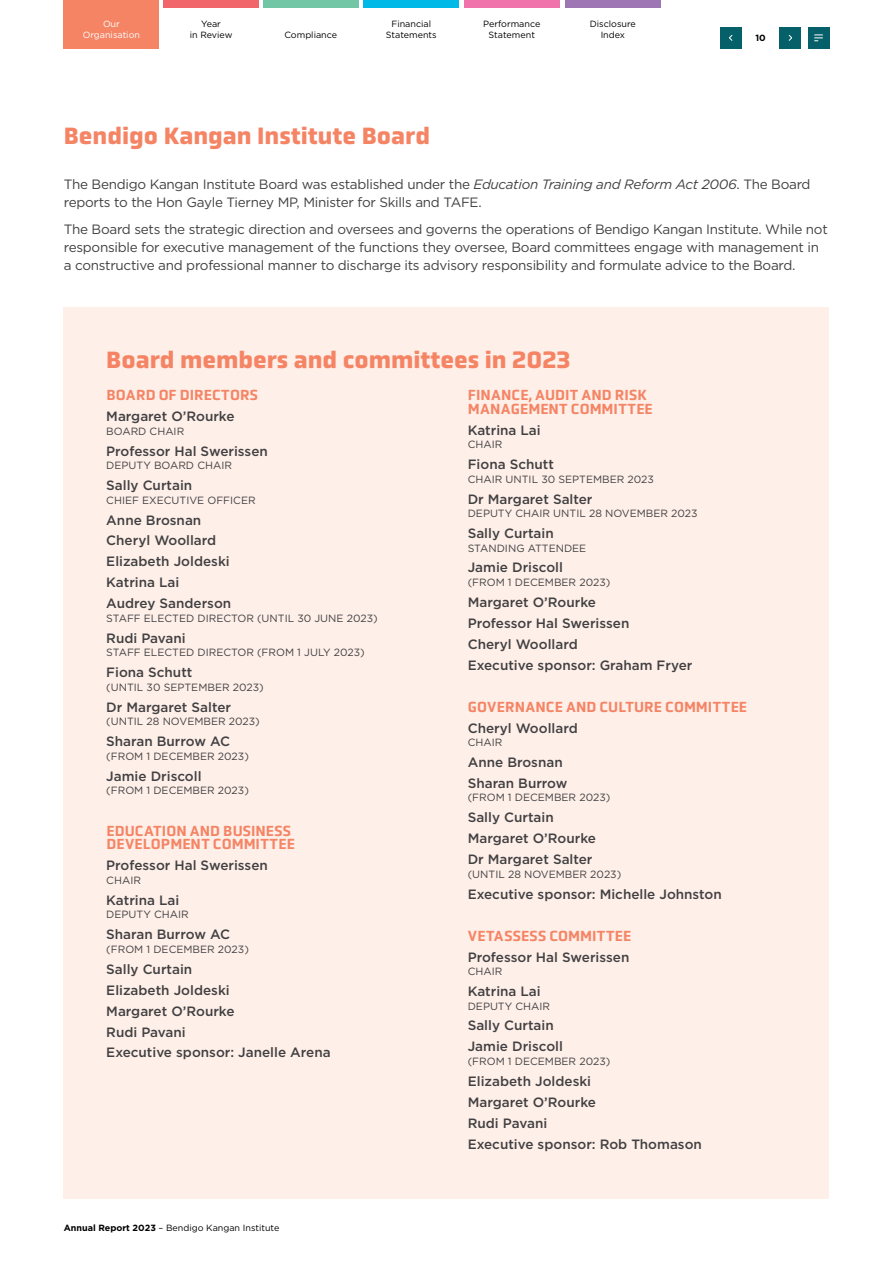
<style>
.page{position:relative;width:893px;height:1263px;background:#fff}
.page>*{position:absolute;margin:0;border:0;box-sizing:border-box;transform-origin:0 0}
.Heading_1{font:700 24px "Obvia";color:#f58465}
.Heading_3{font:500 15px/13.5px "Obvia";letter-spacing:.005em;color:#f58465}
.Board_Name{font:500 13.5px "Gotham";color:#414042}
.Body_Copy{font:13.5px/18px "Gotham";letter-spacing:-.02em;color:#414042}
.Board_Name-2{font:10.5px "Gotham";color:#414042}
.t1{font:9px/10.5px "Gotham";color:#000;text-align:center}
.t2{font:9px/10.5px "Gotham";color:#fff;text-align:center}
.t3{font:700 9px "Gotham";color:#000}
.s1{font-style:italic}
.s2{font-weight:700}
</style>
<div class="page">
<div style="left:64px;top:308px;width:765px;height:891px;background:#feefe8"></div>
<div style="left:720px;top:27px;width:21px;height:21px;background:#056069"></div>
<div style="left:780px;top:27px;width:21px;height:21px;background:#056069"></div>
<div style="left:808px;top:27px;width:21px;height:21px;background:#056069"></div>
<svg style="left:729px;top:34px;width:4px;height:7px"></svg>
<svg style="left:788px;top:34px;width:4px;height:7px"></svg>
<svg style="left:814px;top:35px;width:9px;height:6px"></svg>
<div style="left:163px;top:0;width:96px;height:7px;background:#f1666a"></div>
<div style="left:263px;top:0;width:95px;height:7px;background:#72c6a5"></div>
<div style="left:364px;top:0;width:95px;height:7px;background:#00b9e7"></div>
<div style="left:464px;top:0;width:95px;height:7px;background:#f173ac"></div>
<div style="left:565px;top:0;width:95px;height:7px;background:#9e76b4"></div>
<div style="left:64px;top:0;width:95px;height:48px;background:#f58465"></div>
<p class="t2" style="left:83px;top:19px;width:59px">Our<br>Organisation</p>
<p class="t1" style="left:190px;top:19px;width:44px">Year<br>in Review</p>
<p class="t1" style="left:284px;top:29px;width:54px">Compliance</p>
<p class="t1" style="left:386px;top:19px;width:52px">Financial<br>Statements</p>
<p class="t1" style="left:483px;top:19px;width:59px">Performance<br>Statement</p>
<p class="t1" style="left:590px;top:19px;width:48px">Disclosure<br>Index</p>
<p class="t3" style="left:755px;top:31px;width:12px">10</p>
<p class="Heading_1" style="left:64px;top:121px;width:368px">Bendigo Kangan Institute Board</p>
<p class="Body_Copy" style="left:64px;top:175px;width:748px">The Bendigo Kangan Institute Board was established under the <span class="s1">Education Training and Reform Act 2006</span>. The Board reports to the Hon Gayle Tierney MP, Minister for Skills and TAFE.</p>
<p class="Body_Copy" style="left:64px;top:220px;width:766px">The Board sets the strategic direction and oversees and governs the operations of Bendigo Kangan Institute. While not responsible for executive management of the functions they oversee, Board committees engage with management in a constructive and professional manner to discharge its advisory responsibility and formulate advice to the Board.</p>
<p class="Heading_1" style="left:106px;top:345px;width:466px">Board members and committees in 2023</p>
<p class="Heading_3" style="left:106px;top:388px;width:153px">BOARD OF DIRECTORS</p>
<p class="Board_Name" style="left:106px;top:408px;width:130px">Margaret O’Rourke</p>
<p class="Board_Name-2" style="left:106px;top:424px;width:79px">BOARD CHAIR</p>
<p class="Board_Name" style="left:106px;top:442px;width:163px">Professor Hal Swerissen</p>
<p class="Board_Name-2" style="left:106px;top:459px;width:127px">DEPUTY BOARD CHAIR</p>
<p class="Board_Name" style="left:106px;top:476px;width:87px">Sally Curtain</p>
<p class="Board_Name-2" style="left:106px;top:493px;width:151px">CHIEF EXECUTIVE OFFICER</p>
<p class="Board_Name" style="left:106px;top:511px;width:96px">Anne Brosnan</p>
<p class="Board_Name" style="left:106px;top:532px;width:112px">Cheryl Woollard</p>
<p class="Board_Name" style="left:106px;top:553px;width:125px">Elizabeth Joldeski</p>
<p class="Board_Name" style="left:106px;top:574px;width:74px">Katrina Lai</p>
<p class="Board_Name" style="left:106px;top:595px;width:126px">Audrey Sanderson</p>
<p class="Board_Name-2" style="left:106px;top:611px;width:273px">STAFF ELECTED DIRECTOR (UNTIL 30 JUNE 2023)</p>
<p class="Board_Name" style="left:106px;top:629px;width:81px">Rudi Pavani</p>
<p class="Board_Name-2" style="left:106px;top:646px;width:260px">STAFF ELECTED DIRECTOR (FROM 1 JULY 2023)</p>
<p class="Board_Name" style="left:106px;top:663px;width:88px">Fiona Schutt</p>
<p class="Board_Name-2" style="left:106px;top:680px;width:159px">(UNTIL 30 SEPTEMBER 2023)</p>
<p class="Board_Name" style="left:106px;top:698px;width:126px">Dr Margaret Salter</p>
<p class="Board_Name-2" style="left:106px;top:715px;width:155px">(UNTIL 28 NOVEMBER 2023)</p>
<p class="Board_Name" style="left:106px;top:732px;width:125px">Sharan Burrow AC</p>
<p class="Board_Name-2" style="left:106px;top:749px;width:144px">(FROM 1 DECEMBER 2023)</p>
<p class="Board_Name" style="left:106px;top:767px;width:97px">Jamie Driscoll</p>
<p class="Board_Name-2" style="left:106px;top:783px;width:144px">(FROM 1 DECEMBER 2023)</p>
<p class="Heading_3" style="left:106px;top:824px;width:190px">EDUCATION AND BUSINESS<br>DEVELOPMENT COMMITTEE</p>
<p class="Board_Name" style="left:106px;top:857px;width:163px">Professor Hal Swerissen</p>
<p class="Board_Name-2" style="left:106px;top:873px;width:36px">CHAIR</p>
<p class="Board_Name" style="left:106px;top:891px;width:74px">Katrina Lai</p>
<p class="Board_Name-2" style="left:106px;top:908px;width:84px">DEPUTY CHAIR</p>
<p class="Board_Name" style="left:106px;top:926px;width:125px">Sharan Burrow AC</p>
<p class="Board_Name-2" style="left:106px;top:942px;width:144px">(FROM 1 DECEMBER 2023)</p>
<p class="Board_Name" style="left:106px;top:960px;width:87px">Sally Curtain</p>
<p class="Board_Name" style="left:106px;top:981px;width:125px">Elizabeth Joldeski</p>
<p class="Board_Name" style="left:106px;top:1002px;width:130px">Margaret O’Rourke</p>
<p class="Board_Name" style="left:106px;top:1023px;width:81px">Rudi Pavani</p>
<p class="Board_Name" style="left:106px;top:1044px;width:226px">Executive sponsor: Janelle Arena</p>
<p class="t1" style="left:64px;top:1222px;width:217px"><span class="s2">Annual Report 2023</span> – Bendigo Kangan Institute</p>
<p class="Heading_3" style="left:468px;top:388px;width:187px">FINANCE, AUDIT AND RISK<br>MANAGEMENT COMMITTEE</p>
<p class="Board_Name" style="left:468px;top:421px;width:74px">Katrina Lai</p>
<p class="Board_Name-2" style="left:468px;top:438px;width:36px">CHAIR</p>
<p class="Board_Name" style="left:468px;top:455px;width:88px">Fiona Schutt</p>
<p class="Board_Name-2" style="left:468px;top:472px;width:188px">CHAIR UNTIL 30 SEPTEMBER 2023</p>
<p class="Board_Name" style="left:468px;top:490px;width:126px">Dr Margaret Salter</p>
<p class="Board_Name-2" style="left:468px;top:507px;width:231px">DEPUTY CHAIR UNTIL 28 NOVEMBER 2023</p>
<p class="Board_Name" style="left:468px;top:524px;width:87px">Sally Curtain</p>
<p class="Board_Name-2" style="left:468px;top:541px;width:120px">STANDING ATTENDEE</p>
<p class="Board_Name" style="left:468px;top:559px;width:97px">Jamie Driscoll</p>
<p class="Board_Name-2" style="left:468px;top:575px;width:144px">(FROM 1 DECEMBER 2023)</p>
<p class="Board_Name" style="left:468px;top:593px;width:130px">Margaret O’Rourke</p>
<p class="Board_Name" style="left:468px;top:614px;width:163px">Professor Hal Swerissen</p>
<p class="Board_Name" style="left:468px;top:635px;width:112px">Cheryl Woollard</p>
<p class="Board_Name" style="left:468px;top:656px;width:226px">Executive sponsor: Graham Fryer</p>
<p class="Heading_3" style="left:468px;top:700px;width:281px">GOVERNANCE AND CULTURE COMMITTEE</p>
<p class="Board_Name" style="left:468px;top:719px;width:112px">Cheryl Woollard</p>
<p class="Board_Name-2" style="left:468px;top:736px;width:36px">CHAIR</p>
<p class="Board_Name" style="left:468px;top:753px;width:96px">Anne Brosnan</p>
<p class="Board_Name" style="left:468px;top:774px;width:101px">Sharan Burrow</p>
<p class="Board_Name-2" style="left:468px;top:791px;width:144px">(FROM 1 DECEMBER 2023)</p>
<p class="Board_Name" style="left:468px;top:809px;width:87px">Sally Curtain</p>
<p class="Board_Name" style="left:468px;top:830px;width:130px">Margaret O’Rourke</p>
<p class="Board_Name" style="left:468px;top:851px;width:126px">Dr Margaret Salter</p>
<p class="Board_Name-2" style="left:468px;top:867px;width:155px">(UNTIL 28 NOVEMBER 2023)</p>
<p class="Board_Name" style="left:468px;top:885px;width:256px">Executive sponsor: Michelle Johnston</p>
<p class="Heading_3" style="left:468px;top:929px;width:165px">VETASSESS COMMITTEE</p>
<p class="Board_Name" style="left:468px;top:948px;width:163px">Professor Hal Swerissen</p>
<p class="Board_Name-2" style="left:468px;top:965px;width:36px">CHAIR</p>
<p class="Board_Name" style="left:468px;top:982px;width:74px">Katrina Lai</p>
<p class="Board_Name-2" style="left:468px;top:999px;width:84px">DEPUTY CHAIR</p>
<p class="Board_Name" style="left:468px;top:1017px;width:87px">Sally Curtain</p>
<p class="Board_Name" style="left:468px;top:1038px;width:97px">Jamie Driscoll</p>
<p class="Board_Name-2" style="left:468px;top:1054px;width:144px">(FROM 1 DECEMBER 2023)</p>
<p class="Board_Name" style="left:468px;top:1072px;width:125px">Elizabeth Joldeski</p>
<p class="Board_Name" style="left:468px;top:1093px;width:130px">Margaret O’Rourke</p>
<p class="Board_Name" style="left:468px;top:1114px;width:81px">Rudi Pavani</p>
<p class="Board_Name" style="left:468px;top:1135px;width:236px">Executive sponsor: Rob Thomason</p>
</div>
